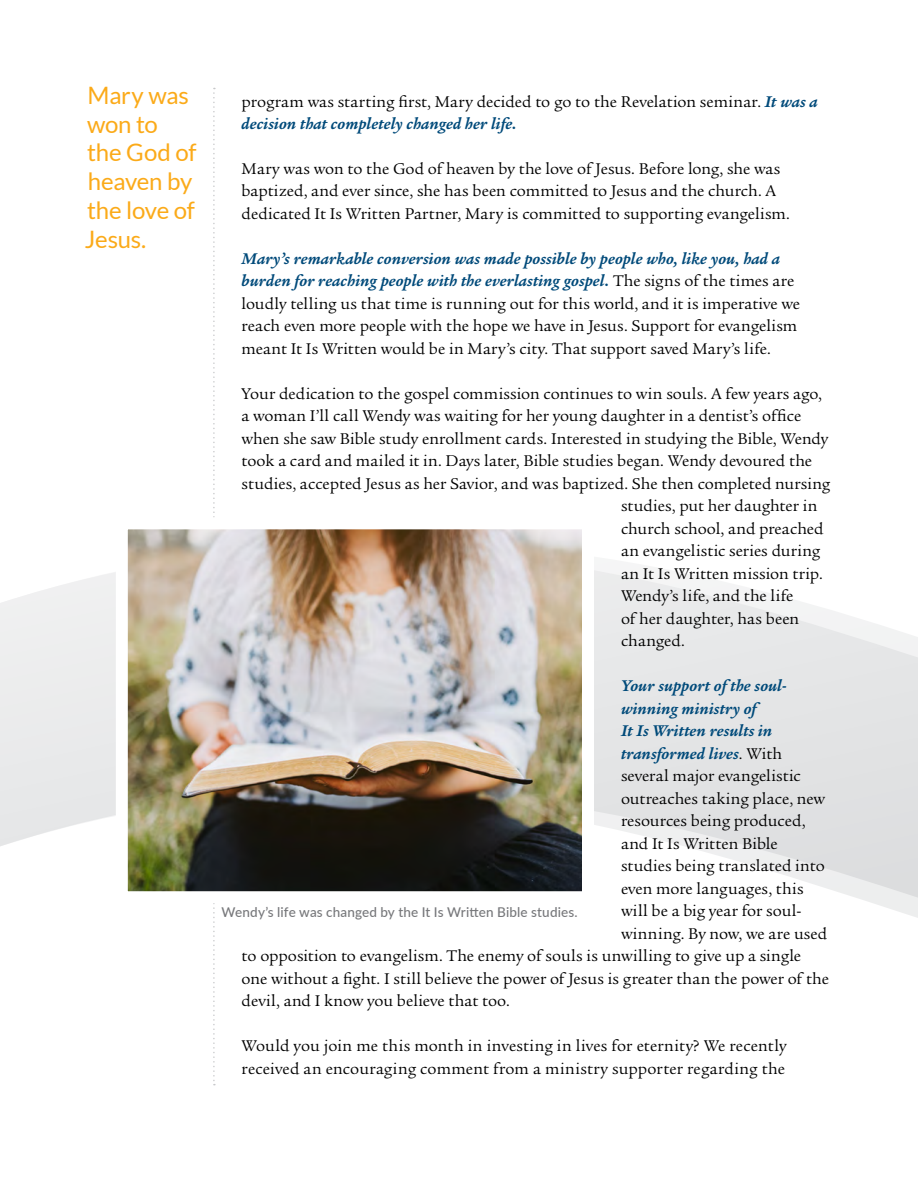
<style>
.page{position:relative;width:918px;height:1188px;background:#fff}
.page>*{position:absolute;margin:0;border:0;box-sizing:border-box;transform-origin:0 0}
.t1{font:24px/28.8px "Lato";letter-spacing:-.015em;color:#fbaa19}
.t2{font:16.8px/22.5px "Legacy Serif Std";letter-spacing:.005em;color:#000}
.t3{font:italic 700 16.8px "Legacy Serif Std";letter-spacing:.005em;color:#004a7a}
.t4{font:500 13.5px "Lato";letter-spacing:.01em;color:#77787b}
.s1{font-weight:700;font-style:italic;color:#004a7a}
.s2{font-weight:400;font-style:normal;color:#000}
</style>
<div class="page">
<svg style="left:213px;top:88px;width:2px;height:997px"></svg>
<svg style="left:0;top:571px;width:918px;height:327px"></svg>
<img style="left:110px;top:511px;width:490px;height:398px">
<h1 class="t1" style="left:85px;top:80px;width:113px">Mary was won to<br>the God of heaven by the love of<br>Jesus.</h1>
<p class="t2" style="left:242px;top:90px;width:577px">program was starting first, Mary decided to go to the Revelation seminar. <span class="s1">It was a decision that completely changed her life.</span></p>
<p class="t2" style="left:242px;top:158px;width:550px">Mary was won to the God of heaven by the love of Jesus. Before long, she was baptized, and ever since, she has been committed to Jesus and the church. A dedicated It Is Written Partner, Mary is committed to supporting evangelism.</p>
<p class="t2" style="left:242px;top:248px;width:560px"><span class="s1">Mary’s remarkable conversion was made possible by people who, like you, had a burden for reaching people with the everlasting gospel.</span> The signs of the times are loudly telling us that time is running out for this world, and it is imperative we reach even more people with the hope we have in Jesus. Support for evangelism meant It Is Written would be in Mary’s city. That support saved Mary’s life.</p>
<p class="t2" style="left:242px;top:383px;width:582px">Your dedication to the gospel commission continues to win souls. A few years ago,</p>
<p class="t2" style="left:242px;top:405px;width:561px">a woman I’ll call Wendy was waiting for her young daughter in a dentist’s office</p>
<p class="t2" style="left:242px;top:428px;width:588px">when she saw Bible study enrollment cards. Interested in studying the Bible, Wendy</p>
<p class="t2" style="left:242px;top:450px;width:572px">took a card and mailed it in. Days later, Bible studies began. Wendy devoured the</p>
<p class="t2" style="left:242px;top:473px;width:590px">studies, accepted Jesus as her Savior, and was baptized. She then completed nursing</p>
<p class="t2" style="left:621px;top:495px;width:198px">studies, put her daughter in</p>
<p class="t2" style="left:621px;top:518px;width:204px">church school, and preached</p>
<p class="t2" style="left:621px;top:540px;width:201px">an evangelistic series during</p>
<p class="t2" style="left:621px;top:563px;width:203px">an It Is Written mission trip.</p>
<p class="t2" style="left:621px;top:585px;width:174px">Wendy’s life, and the life</p>
<p class="t2" style="left:621px;top:608px;width:180px">of her daughter, has been</p>
<p class="t2" style="left:621px;top:630px;width:65px">changed.</p>
<p class="t3" style="left:621px;top:677px;width:167px">Your support of the soul-</p>
<p class="t3" style="left:621px;top:699px;width:137px">winning ministry of</p>
<p class="t3" style="left:621px;top:722px;width:153px">It Is Written results in</p>
<p class="t3" style="left:621px;top:744px;width:163px">transformed lives<span class="s2">. With</span></p>
<p class="t2" style="left:621px;top:765px;width:181px">several major evangelistic</p>
<p class="t2" style="left:621px;top:788px;width:206px">outreaches taking place, new</p>
<p class="t2" style="left:621px;top:810px;width:186px">resources being produced,</p>
<p class="t2" style="left:621px;top:833px;width:158px">and It Is Written Bible</p>
<p class="t2" style="left:621px;top:855px;width:205px">studies being translated into</p>
<p class="t2" style="left:621px;top:877px;width:184px">even more languages, this</p>
<p class="t2" style="left:621px;top:900px;width:182px">will be a big year for soul-</p>
<p class="t2" style="left:621px;top:922px;width:208px">winning. By now, we are used</p>
<p class="t2" style="left:242px;top:945px;width:561px">to opposition to evangelism. The enemy of souls is unwilling to give up a single</p>
<p class="t2" style="left:242px;top:967px;width:589px">one without a fight. I still believe the power of Jesus is greater than the power of the</p>
<p class="t2" style="left:242px;top:990px;width:270px">devil, and I know you believe that too.</p>
<p class="t2" style="left:242px;top:1035px;width:546px">Would you join me this month in investing in lives for eternity? We recently received an encouraging comment from a ministry supporter regarding the</p>
<p class="t4" style="left:221px;top:903px;width:358px">Wendy’s life was changed by the It Is Written Bible studies.</p>
</div>
